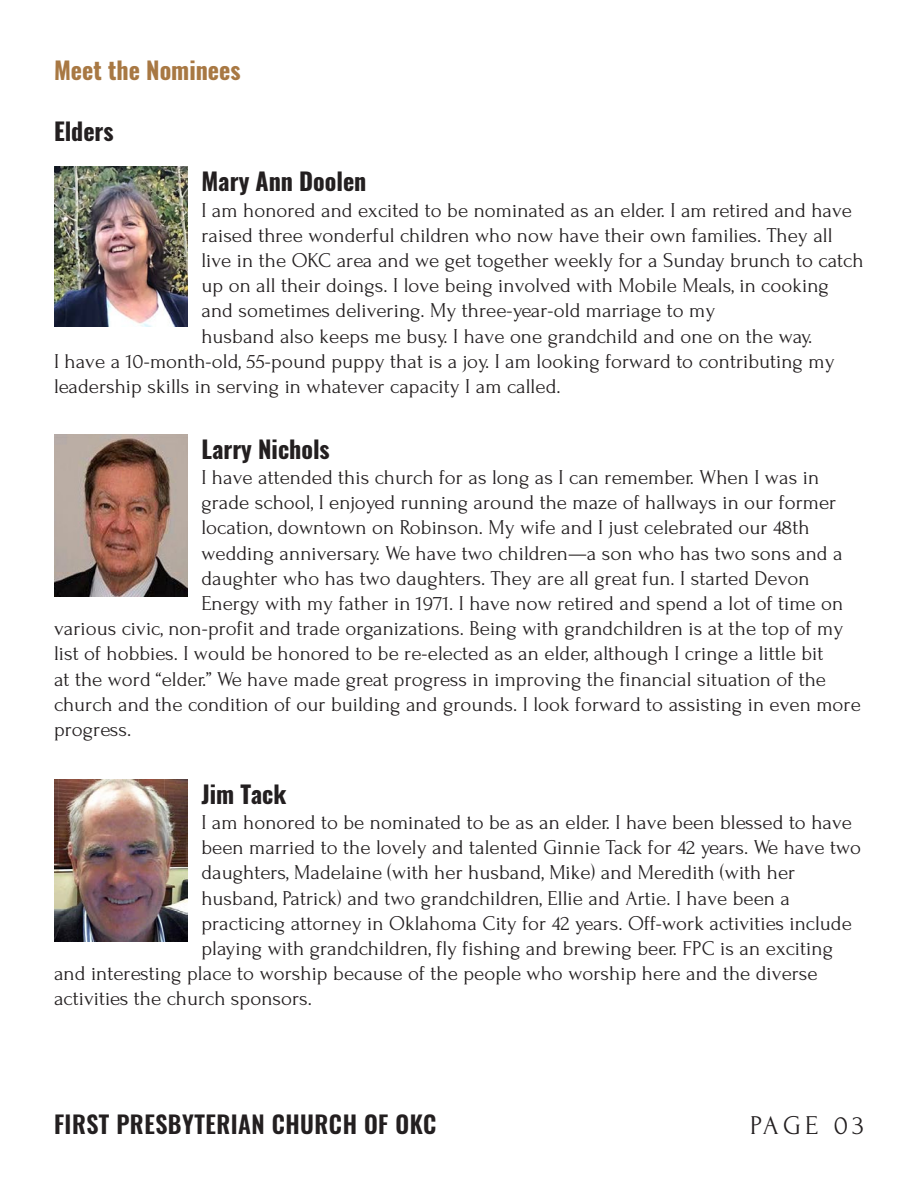
<style>
.page{position:relative;width:918px;height:1188px;background:#fff}
.page>*{position:absolute;margin:0;border:0;box-sizing:border-box;transform-origin:0 0}
.t1{font:27px "Forum";letter-spacing:.16em;color:#231f20}
.t2{font:700 24px "Oswald";color:#231f20}
.t3{font:600 24px "Oswald";letter-spacing:.02em;color:#231f20}
.t4{font:700 24px "Oswald";color:#a87843}
.t5{font:21px/25.2px "Forum";color:#231f20}
</style>
<div class="page">
<img style="left:54px;top:167px;width:134px;height:159px">
<img style="left:54px;top:434px;width:134px;height:163px">
<img style="left:54px;top:779px;width:134px;height:163px">
<p class="t4" style="left:54px;top:54px;width:188px">Meet the Nominees</p>
<p class="t2" style="left:54px;top:114px;width:61px">Elders</p>
<p class="t2" style="left:201px;top:165px;width:167px">Mary Ann Doolen</p>
<p class="t5" style="left:201px;top:198px;width:664px">I am honored and excited to be nominated as an elder. I am retired and have raised three wonderful children who now have their own families. They all live in the OKC area and we get together weekly for a Sunday brunch to catch up on all their doings. I love being involved with Mobile Meals, in cooking and sometimes delivering. My three-year-old marriage to my</p>
<p class="t5" style="left:201px;top:324px;width:612px">husband also keeps me busy. I have one grandchild and one on the way.</p>
<p class="t5" style="left:54px;top:349px;width:782px">I have a 10-month-old, 55-pound puppy that is a joy. I am looking forward to contributing my leadership skills in serving in whatever capacity I am called.</p>
<p class="t2" style="left:201px;top:432px;width:130px">Larry Nichols</p>
<p class="t5" style="left:201px;top:465px;width:643px">I have attended this church for as long as I can remember. When I was in grade school, I enjoyed running around the maze of hallways in our former location, downtown on Robinson. My wife and I just celebrated our 48th wedding anniversary. We have two children—a son who has two sons and a daughter who has two daughters. They are all great fun. I started Devon</p>
<p class="t5" style="left:54px;top:591px;width:808px;text-indent:147px">Energy with my father in 1971. I have now retired and spend a lot of time on various civic, non-profit and trade organizations. Being with grandchildren is at the top of my list of hobbies. I would be honored to be re-elected as an elder, although I cringe a little bit<br>at the word “elder.” We have made great progress in improving the financial situation of the church and the condition of our building and grounds. I look forward to assisting in even more progress.</p>
<p class="t2" style="left:201px;top:777px;width:87px">Jim Tack</p>
<p class="t5" style="left:201px;top:810px;width:661px">I am honored to be nominated to be as an elder. I have been blessed to have been married to the lovely and talented Ginnie Tack for 42 years. We have two daughters, Madelaine (with her husband, Mike) and Meredith (with her</p>
<p class="t5" style="left:201px;top:886px;width:590px">husband, Patrick) and two grandchildren, Ellie and Artie. I have been a</p>
<p class="t5" style="left:201px;top:911px;width:652px">practicing attorney in Oklahoma City for 42 years. Off-work activities include</p>
<p class="t5" style="left:201px;top:936px;width:633px">playing with grandchildren, fly fishing and brewing beer. FPC is an exciting</p>
<p class="t5" style="left:54px;top:961px;width:765px">and interesting place to worship because of the people who worship here and the diverse</p>
<p class="t5" style="left:54px;top:986px;width:260px">activities the church sponsors.</p>
<p class="t3" style="left:54px;top:1108px;width:384px">FIRST PRESBYTERIAN CHURCH OF OKC</p>
<p class="t1" style="left:750px;top:1111px;width:115px">PAGE 03</p>
</div>
